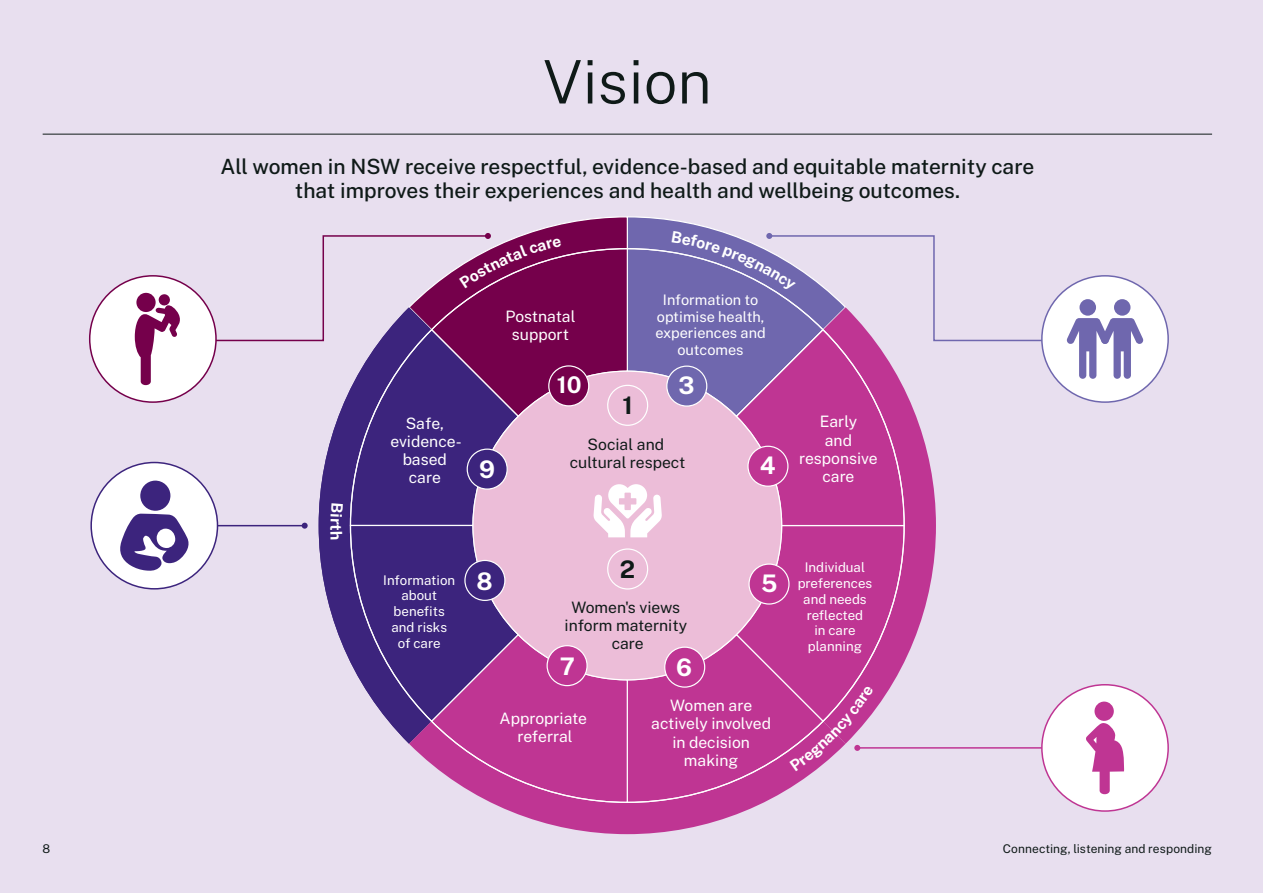
<style>
.page{position:relative;width:1263px;height:893px;background:#e8dfef}
.page>*{position:absolute;margin:0;border:0;box-sizing:border-box;transform-origin:0 0}
.Heading_1__H1{font:300 60px "Public Sans";color:#0f1a18}
.t1{font:700 24.15px "Public Sans";color:#fff}
.t2{font:700 24.15px "Public Sans";color:#0f1a18}
.t3{font:700 22.95px "Public Sans";color:#fff}
.Heading_3__H3{font:500 21px/24px "Public Sans";color:#0f1a18;text-align:center}
.t4{font:15.75px/18.1px "Public Sans";color:#fff;text-align:center}
.t5{font:15.75px/18.1px "Public Sans";color:#0f1a18;text-align:center}
.t6{font:700 15.75px "Public Sans";color:#fff}
.t7{font:14.55px/17px "Public Sans";color:#fff;text-align:center}
.t8{font:13.35px/15.8px "Public Sans";color:#fff;text-align:center}
.t9{font:12px "Public Sans";color:#0f1a18}
</style>
<div class="page">
<div style="left:90px;top:276px;width:126px;height:126px;background:#fff;border-radius:50%"></div>
<svg style="left:135px;top:294px;width:45px;height:91px"></svg>
<div style="left:91px;top:462px;width:126px;height:127px;background:#fff;border-radius:50%"></div>
<svg style="left:120px;top:514px;width:69px;height:57px"></svg>
<div style="left:140px;top:480px;width:31px;height:31px;background:#3c247d;border-radius:50%"></div>
<div style="left:1042px;top:685px;width:126px;height:126px;background:#fff;border-radius:50%"></div>
<div style="left:1094px;top:702px;width:20px;height:19px;background:#bf3593;border-radius:50%"></div>
<svg style="left:1086px;top:723px;width:38px;height:71px"></svg>
<div style="left:1042px;top:276px;width:126px;height:126px;background:#fff;border-radius:50%"></div>
<div style="left:1079px;top:299px;width:17px;height:17px;background:#6f67ae;border-radius:50%"></div>
<svg style="left:1066px;top:318px;width:78px;height:61px"></svg>
<div style="left:1114px;top:299px;width:16px;height:17px;background:#6f67ae;border-radius:50%"></div>
<hr style="left:43px;top:134px;width:1169px;height:1px;background:#0f1a18">
<svg style="left:492px;top:803px;width:271px;height:31px;fill:#bf3593"></svg>
<svg style="left:213px;top:216px;width:831px;height:587px"></svg>
<h1 class="Heading_1__H1" style="left:543px;top:38px;width:170px">Vision</h1>
<h3 class="Heading_3__H3" style="left:220px;top:153px;width:815px">All women in NSW receive respectful, evidence-based and equitable maternity care that improves their experiences and health and wellbeing outcomes.</h3>
<p class="t6" style="left:348px;top:524px;width:8px;rotate:90deg">t</p>
<p class="t4" style="left:390px;top:413px;width:73px">Safe, evidence&shy;based care</p>
<p class="t1" style="left:479px;top:452px;width:17px">9</p>
<p class="t4" style="left:506px;top:306px;width:71px">Postnatal support</p>
<p class="t3" style="left:557px;top:368px;width:26px">10</p>
<p class="t2" style="left:622px;top:388px;width:12px">1</p>
<p class="t7" style="left:655px;top:290px;width:112px">Information to optimise health, experiences and outcomes</p>
<p class="t1" style="left:679px;top:368px;width:18px">3</p>
<p class="t5" style="left:570px;top:434px;width:117px">Social and cultural respect</p>
<p class="t1" style="left:760px;top:448px;width:17px">4</p>
<p class="t4" style="left:799px;top:412px;width:80px">Early<br>and responsive care</p>
<p class="t8" style="left:383px;top:571px;width:73px">Information about benefits and risks<br>of care</p>
<p class="t1" style="left:476px;top:563px;width:18px">8</p>
<p class="t2" style="left:620px;top:551px;width:17px">2</p>
<p class="t5" style="left:564px;top:597px;width:124px">Women's views inform maternity care</p>
<p class="t1" style="left:560px;top:649px;width:17px">7</p>
<p class="t1" style="left:676px;top:649px;width:17px">6</p>
<p class="t1" style="left:761px;top:566px;width:18px">5</p>
<p class="t4" style="left:499px;top:708px;width:89px">Appropriate referral</p>
<p class="t4" style="left:651px;top:695px;width:121px">Women are actively involved in decision making</p>
<p class="t8" style="left:798px;top:559px;width:76px">Individual preferences and needs reflected<br>in care planning</p>
<p class="t9" style="left:43px;top:839px;width:9px">8</p>
<p class="t9" style="left:1003px;top:839px;width:211px">Connecting, listening and responding</p>
</div>
